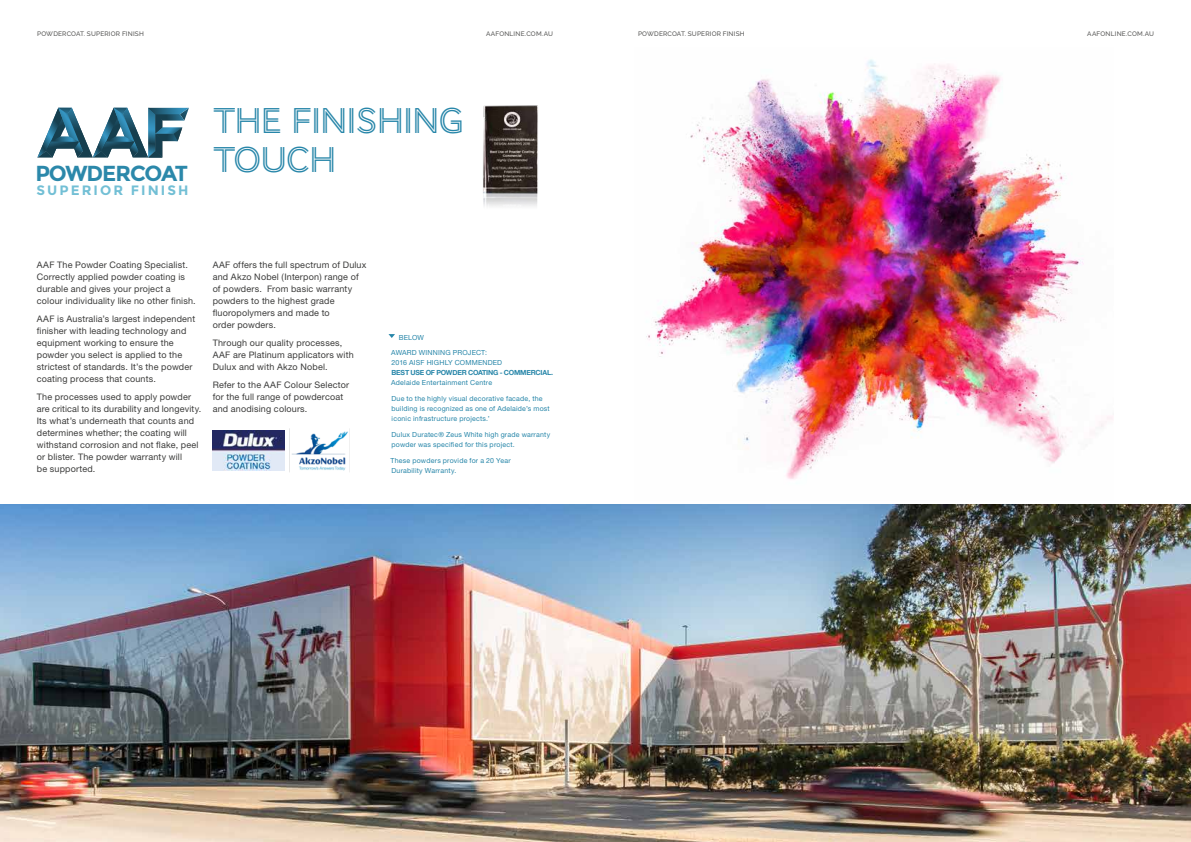
<style>
.page{position:relative;width:1191px;height:842px;background:#fff}
.page>*{position:absolute;margin:0;border:0;box-sizing:border-box;transform-origin:0 0}
.t1{font:37px/39px "AW Conqueror Inline";letter-spacing:-.065em;color:#2786a9}
.t2{font:700 21.7px "Montserrat";letter-spacing:-.05em;color:#2b88aa}
.t3{font:700 13.6px "Montserrat";letter-spacing:.15em;color:#72bfd5}
.t4{font:9px/12px "Helvetica Neue";letter-spacing:.02em;color:#3c3c3b}
.t5{font:7px/10px "Helvetica Neue";letter-spacing:.025em;color:#2786a9}
.t6{font:700 7px "Helvetica Neue";letter-spacing:-.03em;color:#2786a9}
.t7{font:500 6.5px "Raleway";letter-spacing:.03em;color:#575756}
</style>
<div class="page">
<img style="left:646px;top:59px;width:467px;height:421px">
<svg style="left:37px;top:108px;width:152px;height:50px"></svg>
<img style="left:0;top:505px;width:1191px;height:337px">
<svg style="left:388px;top:334px;width:7px;height:4px"></svg>
<img style="left:483px;top:105px;width:55px;height:102px">
<img style="left:284px;top:428px;width:66px;height:44px">
<img style="left:213px;top:430px;width:71px;height:40px">
<p class="t7" style="left:37px;top:30px;width:108px">POWDERCOAT. SUPERIOR FINISH</p>
<p class="t7" style="left:486px;top:30px;width:68px">AAFONLINE.COM.AU</p>
<p class="t7" style="left:1087px;top:30px;width:68px">AAFONLINE.COM.AU</p>
<p class="t7" style="left:638px;top:30px;width:108px">POWDERCOAT. SUPERIOR FINISH</p>
<h2 class="t2" style="left:35px;top:161px;width:154px">POWDERCOAT</h2>
<h3 class="t3" style="left:37px;top:182px;width:153px">SUPERIOR FINISH</h3>
<h1 class="t1" style="left:213px;top:103px;width:253px">THE FINISHING<br>TOUCH</h1>
<p class="t4" style="left:37px;top:258px;width:160px">AAF The Powder Coating Specialist.<br>Correctly applied powder coating is durable and gives your project a colour individuality like no other finish.</p>
<p class="t4" style="left:37px;top:312px;width:160px">AAF is Australia’s largest independent finisher with leading technology and equipment working to ensure the powder you select is applied to the strictest of standards. It’s the powder coating process that counts.</p>
<p class="t4" style="left:37px;top:390px;width:166px">The processes used to apply powder are critical to its durability and longevity.<br>Its what’s underneath that counts and determines whether; the coating will withstand corrosion and not flake, peel or blister. The powder warranty will<br>be supported.</p>
<p class="t4" style="left:213px;top:258px;width:155px">AAF offers the full spectrum of Dulux and Akzo Nobel (Interpon) range of of powders. From basic warranty powders to the highest grade fluoropolymers and made to<br>order powders.</p>
<p class="t4" style="left:213px;top:336px;width:142px">Through our quality processes,<br>AAF are Platinum applicators with<br>Dulux and with Akzo Nobel.</p>
<p class="t4" style="left:213px;top:378px;width:138px">Refer to the AAF Colour Selector for the full range of powdercoat and anodising colours.</p>
<p class="t5" style="left:391px;top:329px;width:97px;line-height:15.1px;text-indent:8px">BELOW<br>AWARD WINNING PROJECT:</p>
<p class="t5" style="left:391px;top:357px;width:112px">2016 AISF HIGHLY COMMENDED</p>
<p class="t6" style="left:391px;top:367px;width:163px">BEST USE OF POWDER COATING - COMMERCIAL.</p>
<p class="t5" style="left:391px;top:377px;width:102px">Adelaide Entertainment Centre</p>
<p class="t5" style="left:391px;top:393px;width:160px">Due to the highly visual decorative facade, the building is recognized as one of Adelaide’s most iconic infrastructure projects.’</p>
<p class="t5" style="left:391px;top:429px;width:160px">Dulux Duratec® Zeus White high grade warranty powder was specified for this project.</p>
<p class="t5" style="left:390px;top:455px;width:122px">These powders provide for a 20 Year<br>Durability Warranty.</p>
</div>
